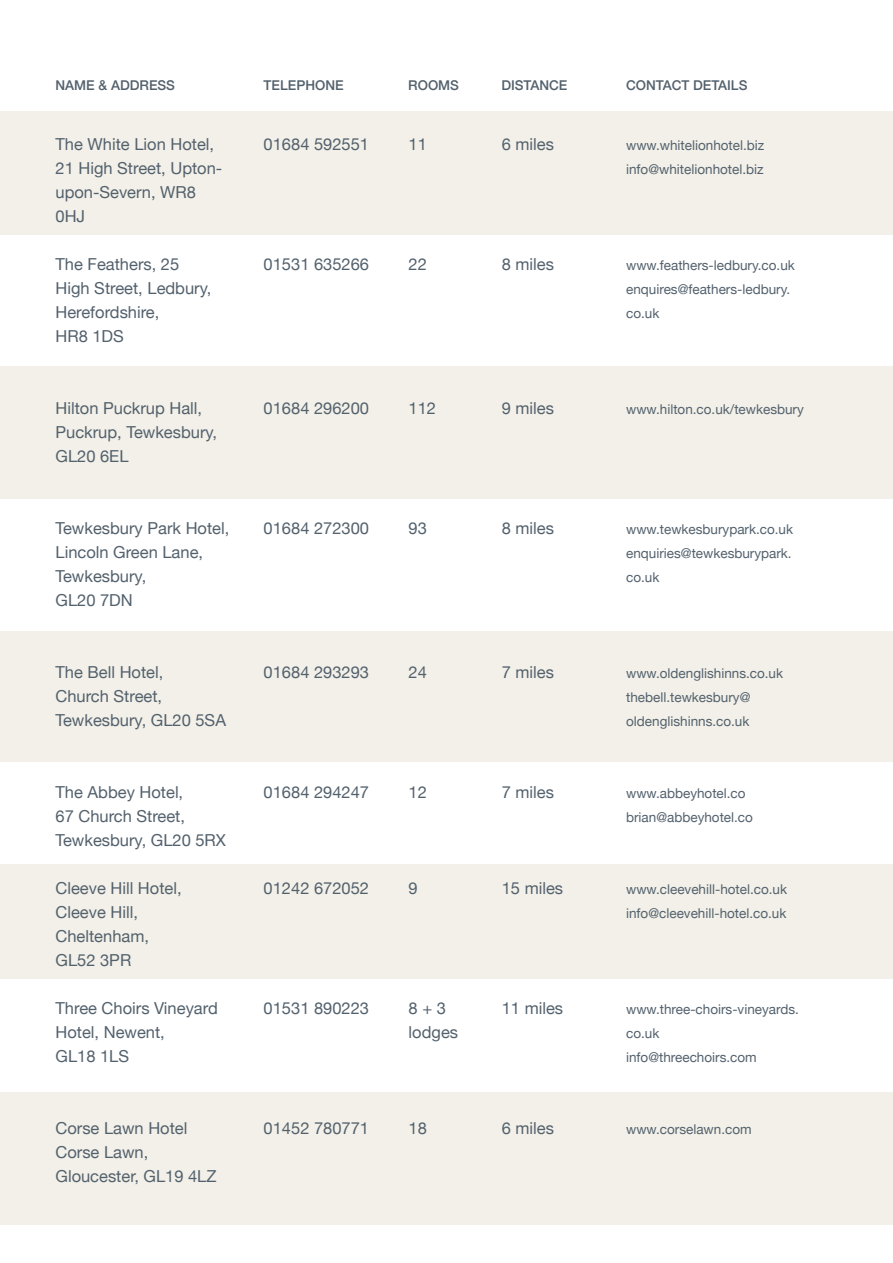
<style>
.page{position:relative;width:893px;height:1263px;background:#fff}
.page>*{position:absolute;margin:0;border:0;box-sizing:border-box;transform-origin:0 0}
.t1{font:16.5px/24px "Helvetica Neue";color:#53616d}
.t2{font:13.5px/24px "Helvetica Neue";color:#53616d}
.t3{font:500 13.5px "Helvetica Neue";color:#53616d}
</style>
<div class="page">
<div style="left:0;top:111px;width:893px;height:123px;background:#f2f0e8"></div>
<div style="left:0;top:366px;width:893px;height:132px;background:#f2f0e8"></div>
<div style="left:0;top:631px;width:893px;height:131px;background:#f2f0e8"></div>
<div style="left:0;top:864px;width:893px;height:114px;background:#f2f0e8"></div>
<div style="left:0;top:1092px;width:893px;height:132px;background:#f2f0e8"></div>
<p class="t3" style="left:55px;top:77px;width:121px">NAME &amp; ADDRESS</p>
<p class="t3" style="left:264px;top:77px;width:82px">TELEPHONE</p>
<p class="t3" style="left:408px;top:77px;width:52px">ROOMS</p>
<p class="t3" style="left:501px;top:77px;width:68px">DISTANCE</p>
<p class="t3" style="left:626px;top:77px;width:123px">CONTACT DETAILS</p>
<p class="t1" style="left:55px;top:132px;width:168px">The White Lion Hotel,<br>21 High Street, Upton&shy;upon-Severn, WR8<br>0HJ</p>
<p class="t1" style="left:55px;top:252px;width:157px">The Feathers, 25<br>High Street, Ledbury,<br>Herefordshire,<br>HR8 1DS</p>
<p class="t1" style="left:55px;top:396px;width:163px">Hilton Puckrup Hall,<br>Puckrup, Tewkesbury,<br>GL20 6EL</p>
<p class="t1" style="left:55px;top:516px;width:175px">Tewkesbury Park Hotel,<br>Lincoln Green Lane,<br>Tewkesbury,<br>GL20 7DN</p>
<p class="t1" style="left:55px;top:660px;width:172px">The Bell Hotel,<br>Church Street,<br>Tewkesbury, GL20 5SA</p>
<p class="t1" style="left:55px;top:780px;width:172px">The Abbey Hotel,<br>67 Church Street,<br>Tewkesbury, GL20 5RX</p>
<p class="t1" style="left:55px;top:876px;width:128px">Cleeve Hill Hotel,<br>Cleeve Hill,<br>Cheltenham,<br>GL52 3PR</p>
<p class="t1" style="left:55px;top:996px;width:164px">Three Choirs Vineyard<br>Hotel, Newent,<br>GL18 1LS</p>
<p class="t1" style="left:55px;top:1116px;width:163px">Corse Lawn Hotel<br>Corse Lawn,<br>Gloucester, GL19 4LZ</p>
<p class="t1" style="left:264px;top:132px;width:107px">01684 592551</p>
<p class="t1" style="left:264px;top:252px;width:107px">01531 635266</p>
<p class="t1" style="left:264px;top:396px;width:107px">01684 296200</p>
<p class="t1" style="left:264px;top:516px;width:107px">01684 272300</p>
<p class="t1" style="left:264px;top:660px;width:107px">01684 293293</p>
<p class="t1" style="left:264px;top:780px;width:107px">01684 294247</p>
<p class="t1" style="left:264px;top:876px;width:107px">01242 672052</p>
<p class="t1" style="left:264px;top:996px;width:107px">01531 890223</p>
<p class="t1" style="left:264px;top:1116px;width:107px">01452 780771</p>
<p class="t1" style="left:409px;top:132px;width:20px">11</p>
<p class="t1" style="left:409px;top:252px;width:20px">22</p>
<p class="t1" style="left:409px;top:396px;width:29px">112</p>
<p class="t1" style="left:409px;top:516px;width:20px">93</p>
<p class="t1" style="left:409px;top:660px;width:20px">24</p>
<p class="t1" style="left:409px;top:780px;width:20px">12</p>
<p class="t1" style="left:409px;top:876px;width:11px">9</p>
<p class="t1" style="left:409px;top:996px;width:51px">8 + 3 lodges</p>
<p class="t1" style="left:409px;top:1116px;width:20px">18</p>
<p class="t1" style="left:502px;top:132px;width:54px">6 miles</p>
<p class="t1" style="left:502px;top:252px;width:54px">8 miles</p>
<p class="t1" style="left:502px;top:396px;width:54px">9 miles</p>
<p class="t1" style="left:502px;top:516px;width:54px">8 miles</p>
<p class="t1" style="left:502px;top:660px;width:54px">7 miles</p>
<p class="t1" style="left:502px;top:780px;width:54px">7 miles</p>
<p class="t1" style="left:502px;top:876px;width:63px">15 miles</p>
<p class="t1" style="left:502px;top:996px;width:63px">11 miles</p>
<p class="t1" style="left:502px;top:1116px;width:54px">6 miles</p>
<p class="t2" style="left:626px;top:133px;width:140px">www.whitelionhotel.biz info@whitelionhotel.biz</p>
<p class="t2" style="left:626px;top:253px;width:170px">www.feathers-ledbury.co.uk enquires@feathers-ledbury. co.uk</p>
<p class="t2" style="left:626px;top:397px;width:179px">www.hilton.co.uk/tewkesbury</p>
<p class="t2" style="left:626px;top:517px;width:168px;text-align:justify">www.tewkesburypark.co.uk enquiries@tewkesburypark. co.uk</p>
<p class="t2" style="left:626px;top:661px;width:158px">www.oldenglishinns.co.uk thebell.tewkesbury@ oldenglishinns.co.uk</p>
<p class="t2" style="left:626px;top:781px;width:128px">www.abbeyhotel.co brian@abbeyhotel.co</p>
<p class="t2" style="left:626px;top:877px;width:162px">www.cleevehill-hotel.co.uk info@cleevehill-hotel.co.uk</p>
<p class="t2" style="left:626px;top:997px;width:174px">www.three-choirs-vineyards. co.uk<br>info@threechoirs.com</p>
<p class="t2" style="left:626px;top:1117px;width:127px">www.corselawn.com</p>
</div>
